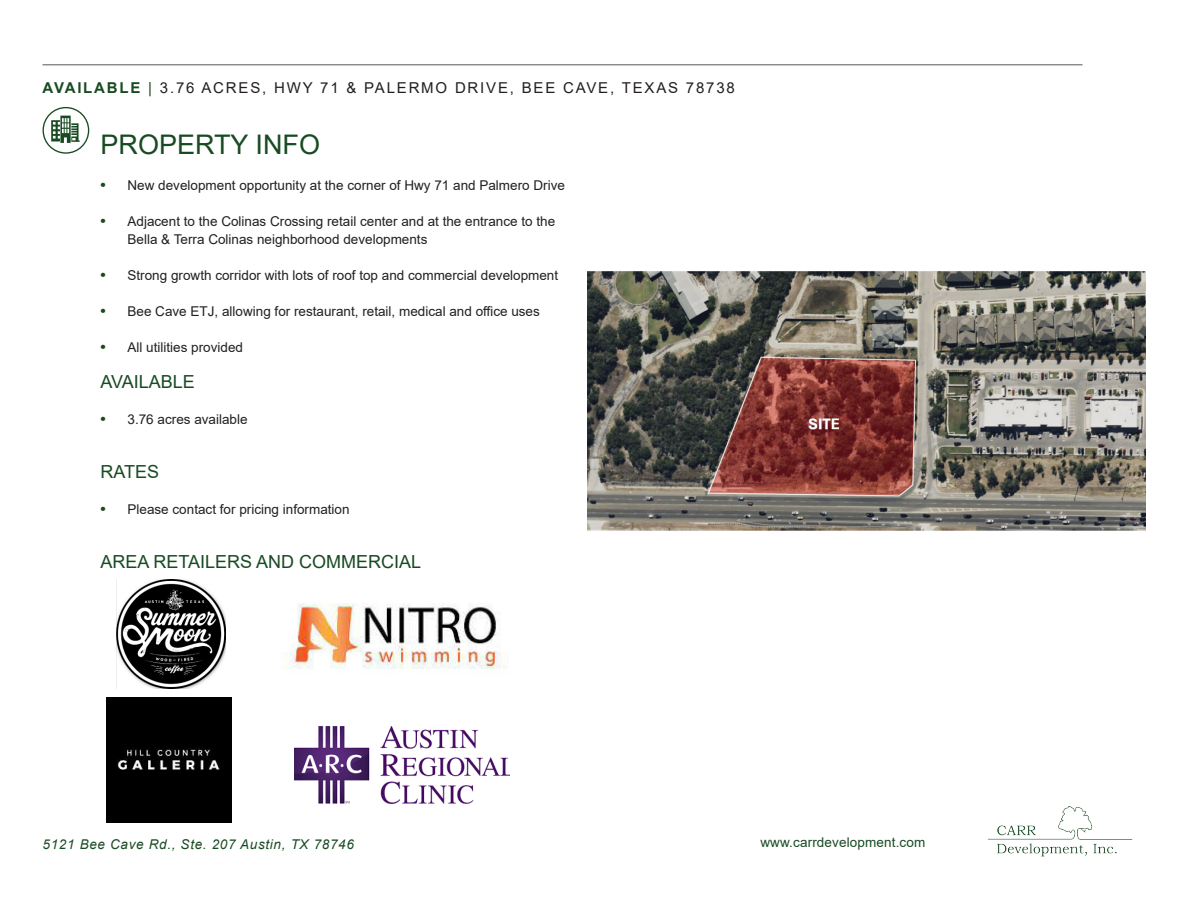
<style>
.page{position:relative;width:1188px;height:918px;background:#fff}
.page>*{position:absolute;margin:0;border:0;box-sizing:border-box;transform-origin:0 0}
.t1{font:27px "Arial";color:#194b23}
.t2{font:18px "Arial";color:#194b23}
.t3{font:15px "Arial";letter-spacing:.12em;color:#231f20}
.t4{font:13.5px/18px "Arial";color:#231f20}
.t5{font:italic 13.5px "Arial";letter-spacing:.05em;color:#194b23}
.t6{font:13.5px "Arial";letter-spacing:.01em;color:#194b23}
.s1{font-weight:700;color:#194b23}
.s2{color:#194b23}
.s3{font-weight:700;font-size:15px;color:#194b23}
</style>
<div class="page">
<hr style="left:43px;top:65px;width:1040px;height:1px;background:#57585a">
<img style="left:988px;top:806px;width:145px;height:51px">
<div style="left:43px;top:107px;width:46px;height:47px;border:1px solid #194b23;border-radius:50%"></div>
<svg style="left:51px;top:116px;width:29px;height:27px"></svg>
<img style="left:117px;top:579px;width:109px;height:109px">
<img style="left:281px;top:603px;width:227px;height:67px">
<img style="left:294px;top:727px;width:216px;height:76px">
<div style="left:106px;top:697px;width:125px;height:126px;background:#000"></div>
<img style="left:588px;top:271px;width:557px;height:260px">
<p class="t3" style="left:43px;top:77px;width:694px"><span class="s1">AVAILABLE</span> <span class="s2">|</span> 3.76 ACRES, HWY 71 &amp; PALERMO DRIVE, BEE CAVE, TEXAS 78738</p>
<p class="t1" style="left:101px;top:126px;width:221px">PROPERTY INFO</p>
<p class="t4" style="left:101px;top:177px;width:466px"><span class="s3">•</span> New development opportunity at the corner of Hwy 71 and Palmero Drive</p>
<p class="t4" style="left:128px;top:213px;width:429px;text-indent:-27px"><span class="s3">•</span> Adjacent to the Colinas Crossing retail center and at the entrance to the<br>Bella &amp; Terra Colinas neighborhood developments</p>
<p class="t4" style="left:101px;top:267px;width:459px"><span class="s3">•</span> Strong growth corridor with lots of roof top and commercial development</p>
<p class="t4" style="left:101px;top:303px;width:441px"><span class="s3">•</span> Bee Cave ETJ, allowing for restaurant, retail, medical and office uses</p>
<p class="t4" style="left:101px;top:339px;width:144px"><span class="s3">•</span> All utilities provided</p>
<p class="t2" style="left:101px;top:370px;width:96px">AVAILABLE</p>
<p class="t4" style="left:101px;top:411px;width:149px"><span class="s3">•</span> 3.76 acres available</p>
<p class="t2" style="left:101px;top:460px;width:60px">RATES</p>
<p class="t4" style="left:101px;top:501px;width:251px"><span class="s3">•</span> Please contact for pricing information</p>
<p class="t2" style="left:101px;top:550px;width:322px">AREA RETAILERS AND COMMERCIAL</p>
<p class="t5" style="left:43px;top:836px;width:313px">5121 Bee Cave Rd., Ste. 207 Austin, TX 78746</p>
<p class="t6" style="left:760px;top:833px;width:167px">www.carrdevelopment.com</p>
</div>
